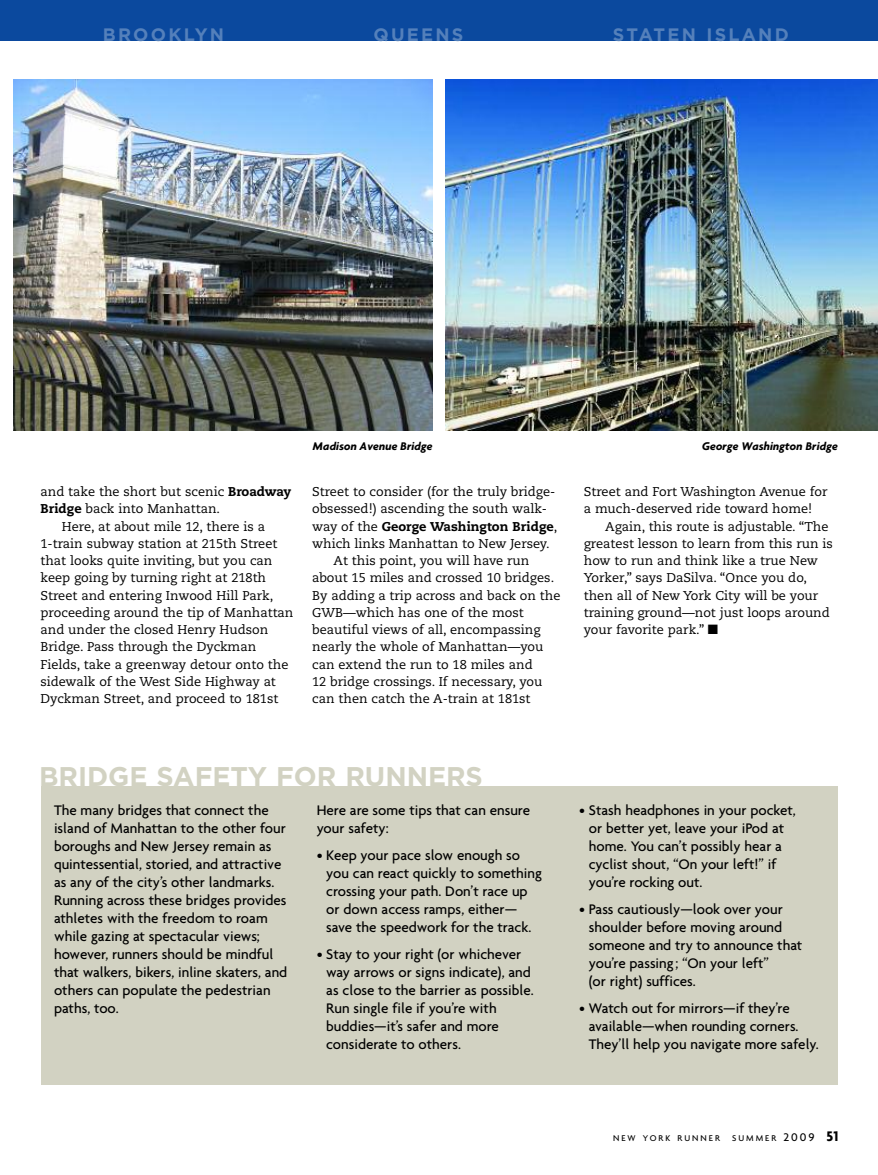
<style>
.page{position:relative;width:878px;height:1175px;background:#fff}
.page>*{position:absolute;margin:0;border:0;box-sizing:border-box;transform-origin:0 0}
.t1{font:700 27px "Gotham";color:#d2d2c2}
.t2{font:700 18px "Gotham";letter-spacing:.125em;color:#5480bb}
.t3{font:500 15px/18px "Agenda";color:#000}
.t4{font:12.75px/17.2px "Caecilia";color:#000}
.t5{font:800 12.75px "Caecilia";color:#000}
.t6{font:12px "Agend Bol Ita";color:#000}
.t7{font:500 9px "Agenda";letter-spacing:.22em;color:#000}
.s1{font-weight:800}
.s2{font-weight:400}
.s3{font-size:12px}
.s4{font-weight:700;font-size:15px}
</style>
<div class="page">
<img style="left:14px;top:80px;width:418px;height:350px">
<img style="left:446px;top:80px;width:432px;height:350px">
<div style="left:0;top:0;width:878px;height:40px;background:#0b499e"></div>
<div style="left:40px;top:786px;width:797px;height:298px;background:#d2d2c2"></div>
<p class="t2" style="left:103px;top:24px;width:123px">BROOKLYN</p>
<p class="t2" style="left:373px;top:24px;width:91px">QUEENS</p>
<p class="t2" style="left:613px;top:24px;width:177px">STATEN ISLAND</p>
<p class="t4" style="left:40px;top:484px;width:252px">and take the short but scenic <span class="s1">Broadway</span></p>
<p class="t4" style="left:40px;top:501px;width:181px"><span class="s1">Bridge</span> back into Manhattan.</p>
<p class="t4" style="left:62px;top:518px;width:205px">Here, at about mile 12, there is a</p>
<p class="t4" style="left:40px;top:536px;width:238px">1-train subway station at 215th Street</p>
<p class="t4" style="left:40px;top:553px;width:233px">that looks quite inviting, but you can</p>
<p class="t4" style="left:40px;top:570px;width:227px">keep going by turning right at 218th</p>
<p class="t4" style="left:41px;top:587px;width:234px">Street and entering Inwood Hill Park,</p>
<p class="t4" style="left:41px;top:605px;width:254px">proceeding around the tip of Manhattan</p>
<p class="t4" style="left:41px;top:622px;width:229px">and under the closed Henry Hudson</p>
<p class="t4" style="left:41px;top:639px;width:217px">Bridge. Pass through the Dyckman</p>
<p class="t4" style="left:41px;top:656px;width:249px">Fields, take a greenway detour onto the</p>
<p class="t4" style="left:41px;top:674px;width:237px">sidewalk of the West Side Highway at</p>
<p class="t4" style="left:41px;top:691px;width:239px">Dyckman Street, and proceed to 181st</p>
<p class="t6" style="left:312px;top:438px;width:121px">Madison Avenue Bridge</p>
<p class="t6" style="left:701px;top:438px;width:137px">George Washington Bridge</p>
<p class="t4" style="left:312px;top:484px;width:245px">Street to consider (for the truly bridge-</p>
<p class="t4" style="left:312px;top:501px;width:236px">obsessed!) ascending the south walk-</p>
<p class="t5" style="left:312px;top:520px;width:247px"><span class="s2">way of the</span> George Washington Bridge<span class="s2">,</span></p>
<p class="t4" style="left:312px;top:536px;width:239px">which links Manhattan to New Jersey.</p>
<p class="t4" style="left:333px;top:553px;width:197px">At this point, you will have run</p>
<p class="t4" style="left:312px;top:570px;width:243px">about 15 miles and crossed 10 bridges.</p>
<p class="t4" style="left:312px;top:587px;width:250px">By adding a trip across and back on the</p>
<p class="t4" style="left:312px;top:605px;width:213px">GWB—which has one of the most</p>
<p class="t4" style="left:312px;top:622px;width:230px">beautiful views of all, encompassing</p>
<p class="t4" style="left:312px;top:639px;width:233px">nearly the whole of Manhattan—you</p>
<p class="t4" style="left:312px;top:656px;width:222px">can extend the run to 18 miles and</p>
<p class="t4" style="left:312px;top:674px;width:232px">12 bridge crossings. If necessary, you</p>
<p class="t4" style="left:312px;top:691px;width:220px">can then catch the A-train at 181st</p>
<p class="t4" style="left:584px;top:484px;width:245px">Street and Fort Washington Avenue for a much-deserved ride toward home!</p>
<p class="t4" style="left:584px;top:518px;width:251px;text-indent:21px">Again, this route is adjustable. “The greatest lesson to learn from this run is how to run and think like a true New Yorker,” says DaSilva. “Once you do, then all of New York City will be your training ground—not just loops around your favorite park.” ■</p>
<h1 class="t1" style="left:39px;top:761px;width:445px">BRIDGE SAFETY FOR RUNNERS</h1>
<p class="t3" style="left:54px;top:801px;width:235px">The many bridges that connect the island of Manhattan to the other four boroughs and New Jersey remain as quintessential, storied, and attractive as any of the city’s other landmarks.<br>Running across these bridges provides athletes with the freedom to roam while gazing at spectacular views; however, runners should be mindful that walkers, bikers, inline skaters, and others can populate the pedestrian paths, too.</p>
<p class="t3" style="left:316px;top:801px;width:215px">Here are some tips that can ensure your safety:</p>
<p class="t3" style="left:326px;top:846px;width:217px;text-indent:-10px">• Keep your pace slow enough so you can react quickly to something crossing your path. Don’t race up or down access ramps, either— save the speedwork for the track.</p>
<p class="t3" style="left:326px;top:944px;width:209px;text-indent:-10px">• Stay to your right (or whichever way arrows or signs indicate), and as close to the barrier as possible.<br>Run single file if you’re with buddies—it’s safer and more considerate to others.</p>
<p class="t3" style="left:589px;top:801px;width:208px;text-indent:-10px">• Stash headphones in your pocket, or better yet, leave your iPod at home. You can’t possibly hear a cyclist shout, “On your left!” if you’re rocking out.</p>
<p class="t3" style="left:589px;top:900px;width:215px;text-indent:-10px">• Pass cautiously—look over your shoulder before moving around someone and try to announce that you’re passing; “On your left”<br>(or right) suffices.</p>
<p class="t3" style="left:589px;top:998px;width:231px;text-indent:-10px">• Watch out for mirrors—if they’re available—when rounding corners.<br>They’ll help you navigate more safely.</p>
<p class="t7" style="left:613px;top:1132px;width:108px">NEW YORK RUNNER</p>
<p class="t7" style="left:732px;top:1132px;width:108px">SUMMER <span class="s3">2009</span> <span class="s4">51</span></p>
</div>
